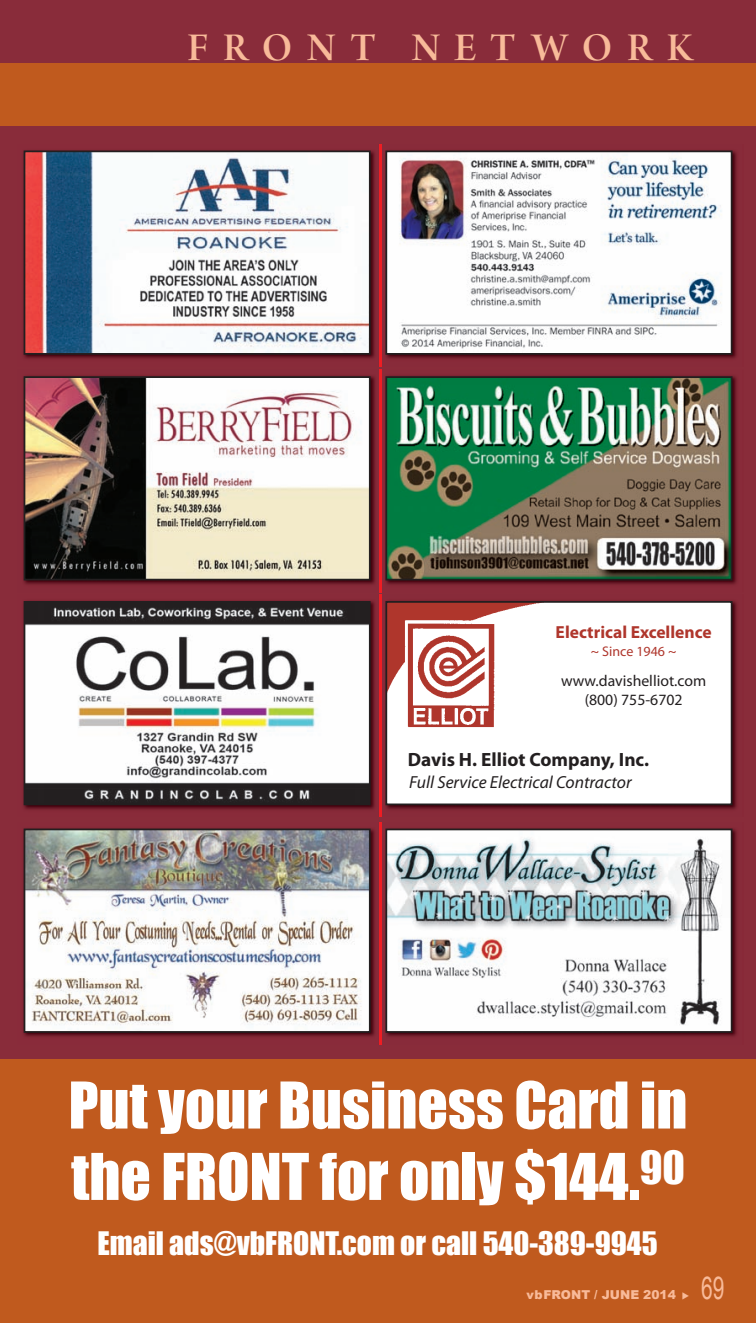
<style>
.page{position:relative;width:756px;height:1323px;background:#892c3a}
.page>*{position:absolute;margin:0;border:0;box-sizing:border-box;transform-origin:0 0}
.t1{font:59.5px/71.4px "Impact";color:#fff}
.t2{font:42px "Arno Pro Smbd Display";letter-spacing:.35em;color:#f8ba99}
.t3{font:31.5px "Arial";color:#f8ba99;scale:.67 1}
.t4{font:29.75px "Impact";color:#fff}
.t5{font:700 19.25px "Myriad Pro";color:#231f20}
.t6{font:italic 17.5px "Myriad Pro";color:#231f20}
.t7{font:700 17.5px "Myriad Pro";color:#af362c}
.t8{font:15.75px/18.9px "Myriad Pro";color:#231f20;text-align:center}
.t9{font:14px "Myriad Pro";color:#af362c}
.t10{font:900 12.25px "Arial";color:#f8ba99}
</style>
<div class="page">
<div style="left:0;top:1060px;width:756px;height:263px;background:#c05a1e"></div>
<div style="left:0;top:63px;width:756px;height:63px;background:#c05a1e"></div>
<img style="left:23px;top:370px;width:714px;height:222px">
<img style="left:27px;top:379px;width:341px;height:198px">
<div style="left:24px;top:376px;width:347px;height:204px;border:2px solid #231f20"></div>
<img style="left:23px;top:595px;width:714px;height:222px">
<div style="left:386px;top:602px;width:346px;height:202px;background:#fff"></div>
<img style="left:388px;top:604px;width:146px;height:124px">
<div style="left:385px;top:601px;width:347px;height:204px;border:2px solid #231f20"></div>
<img style="left:23px;top:144px;width:714px;height:222px">
<img style="left:388px;top:154px;width:341px;height:198px">
<div style="left:385px;top:151px;width:347px;height:204px;border:2px solid #231f20"></div>
<img style="left:23px;top:822px;width:714px;height:222px">
<img style="left:388px;top:832px;width:341px;height:198px">
<div style="left:385px;top:829px;width:347px;height:204px;border:2px solid #231f20"></div>
<img style="left:27px;top:154px;width:341px;height:198px">
<div style="left:24px;top:151px;width:347px;height:204px;border:2px solid #231f20"></div>
<img style="left:27px;top:604px;width:341px;height:198px">
<div style="left:24px;top:601px;width:347px;height:204px;border:2px solid #231f20"></div>
<img style="left:27px;top:832px;width:341px;height:198px">
<div style="left:24px;top:829px;width:347px;height:204px;border:2px solid #231f20"></div>
<img style="left:380px;top:370px;width:2px;height:222px">
<img style="left:388px;top:379px;width:341px;height:199px">
<div style="left:385px;top:376px;width:347px;height:205px;border:2px solid #231f20"></div>
<p class="t2" style="left:188px;top:32px;width:507px">FRONT NETWORK</p>
<p class="t7" style="left:556px;top:625px;width:158px">Electrical Excellence</p>
<p class="t9" style="left:591px;top:646px;width:87px">~ Since 1946 ~</p>
<p class="t8" style="left:561px;top:673px;width:147px">www.davishelliot.com (800) 755-6702</p>
<p class="t5" style="left:408px;top:752px;width:243px">Davis H. Elliot Company, Inc.</p>
<p class="t6" style="left:409px;top:776px;width:224px">Full Service Electrical Contractor</p>
<p class="t1" style="left:69px;top:1069px;width:620px">Put your Business Card in the FRONT for only $144.<sup>90</sup></p>
<p class="t4" style="left:98px;top:1225px;width:562px">Email ads@vbFRONT.com or call 540-389-9945</p>
<p class="t10" style="left:527px;top:1285px;width:164px">vbFRONT / JUNE 2014 ◆</p>
<p class="t3" style="left:701px;top:1270px;width:36px">69</p>
</div>
